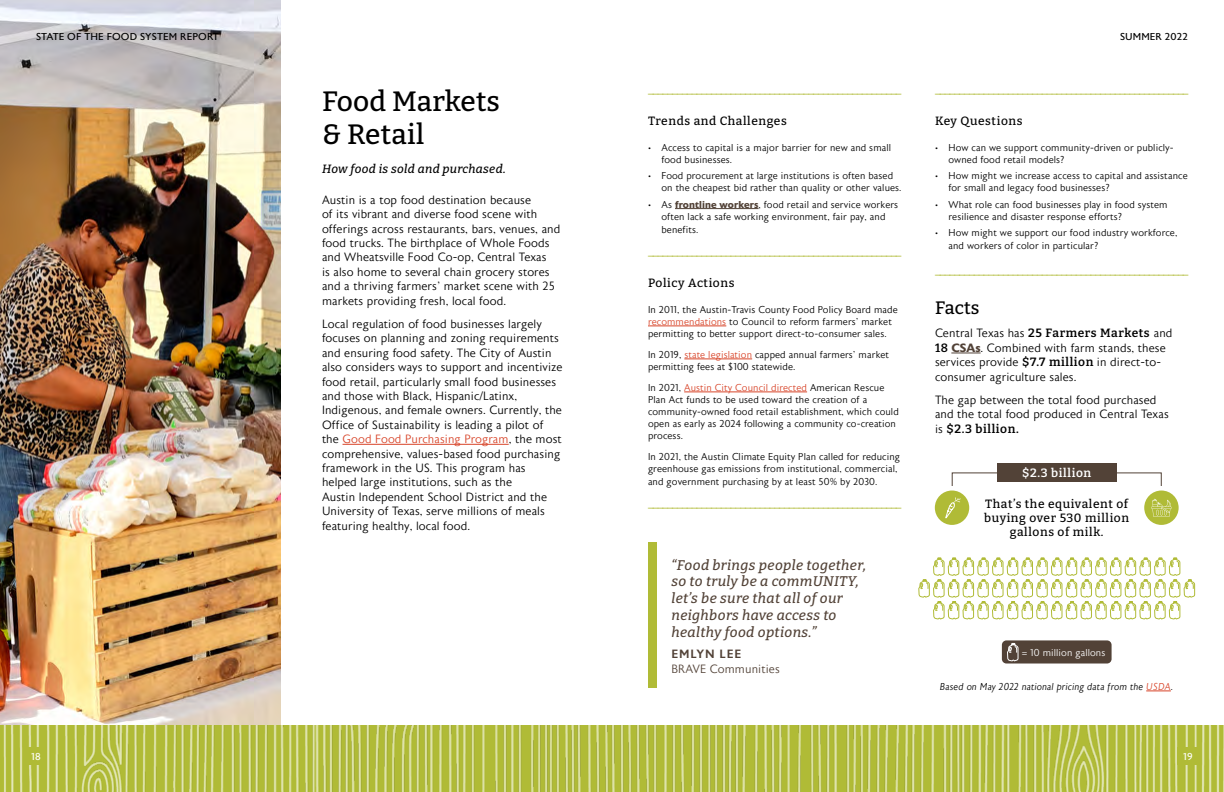
<style>
.page{position:relative;width:1224px;height:792px;background:#fff}
.page>*{position:absolute;margin:0;border:0;box-sizing:border-box;transform-origin:0 0}
.t1{font:100 28px/33.6px "Bitter";letter-spacing:.005em;color:#000}
.t2{font:100 18px "Bitter";color:#000}
.t3{font:italic 100 14px/16.8px "Bitter";letter-spacing:.025em;color:#524237}
.t4{font:300 12px/14.4px "Astoria Sans";letter-spacing:.01em;color:#000}
.t5{font:100 12px/14.4px "Bitter";letter-spacing:.05em;color:#000;text-align:center}
.t6{font:italic 100 12px "Bitter";letter-spacing:.025em;color:#000}
.t7{font:300 12px "Astoria Sans";letter-spacing:.01em;color:#524237}
.t8{font:100 12px "Bitter";letter-spacing:.05em;color:#fff}
.t9{font:500 12px "Astoria Sans";letter-spacing:.075em;color:#524237}
.t10{font:700 11px "Astoria Sans";color:#b0bb36}
.t11{font:300 10px/12px "Astoria Sans";letter-spacing:.01em;color:#000}
.t12{font:italic 300 10px "Astoria Sans";letter-spacing:.01em;color:#000}
.t13{font:10px "Astoria Sans";letter-spacing:.01em;color:#000}
.t14{font:300 10px "Astoria Sans";letter-spacing:.01em;color:#fff}
.t15{font:10px "Astoria Sans";color:#fff}
.s1{color:#d8452a}
.s2{font-weight:700;color:#524237}
.s3{color:#000101}
.s4{font-family:"Bitter";font-weight:100}
.s5{font-family:"Astoria Sans";font-weight:300}
</style>
<div class="page">
<img style="left:0;top:0;width:281px;height:726px">
<img style="left:0;top:726px;width:1224px;height:66px">
<hr style="left:343px;top:444px;width:166px;height:1px;background:#d8452a">
<div style="left:25px;top:747px;width:22px;height:18px;background:#b0bb36"></div>
<div style="left:1177px;top:747px;width:22px;height:18px;background:#b0bb36"></div>
<hr style="left:675px;top:208px;width:84px;height:1px;background:#524237">
<hr style="left:648px;top:326px;width:78px;height:1px;background:#d8452a">
<hr style="left:684px;top:359px;width:68px;height:1px;background:#d8452a">
<hr style="left:684px;top:392px;width:123px;height:1px;background:#d8452a">
<div style="left:648px;top:542px;width:8px;height:146px;background:#b0bb36"></div>
<hr style="left:951px;top:353px;width:30px;height:1px;background:#524237">
<div style="left:997px;top:463px;width:119px;height:19px;background:#524237"></div>
<div style="left:935px;top:491px;width:34px;height:34px;background:#b0bb36;border-radius:50%"></div>
<div style="left:1144px;top:491px;width:35px;height:34px;background:#b0bb36;border-radius:50%"></div>
<svg style="left:945px;top:497px;width:16px;height:21px"></svg>
<svg style="left:1151px;top:499px;width:20px;height:18px"></svg>
<svg style="left:1146px;top:691px;width:25px;height:1px"></svg>
<div style="left:1002px;top:640px;width:110px;height:24px;background:#524237;border-radius:4px"></div>
<svg style="left:918px;top:557px;width:277px;height:62px"></svg>
<svg style="left:1007px;top:640px;width:11px;height:21px"></svg>
<p class="t13" style="left:36px;top:31px;width:184px">STATE OF THE FOOD SYSTEM REPORT</p>
<p class="t15" style="left:31px;top:751px;width:11px">18</p>
<h1 class="t1" style="left:322px;top:84px;width:179px">Food Markets &amp; Retail</h1>
<p class="t6" style="left:322px;top:161px;width:185px">How food is sold and purchased.</p>
<p class="t4" style="left:322px;top:193px;width:240px">Austin is a top food destination because<br>of its vibrant and diverse food scene with offerings across restaurants, bars, venues, and food trucks. The birthplace of Whole Foods and Wheatsville Food Co-op, Central Texas<br>is also home to several chain grocery stores and a thriving farmers’ market scene with 25 markets providing fresh, local food.</p>
<p class="t4" style="left:322px;top:317px;width:242px">Local regulation of food businesses largely focuses on planning and zoning requirements and ensuring food safety. The City of Austin also considers ways to support and incentivize food retail, particularly small food businesses and those with Black, Hispanic/Latinx, Indigenous, and female owners. Currently, the Office of Sustainability is leading a pilot of the <span class="s1">Good Food Purchasing Program</span>, the most comprehensive, values-based food purchasing framework in the US. This program has helped large institutions, such as the<br>Austin Independent School District and the University of Texas, serve millions of meals featuring healthy, local food.</p>
<p class="t10" style="left:648px;top:83px;width:255px">____________________________________________________</p>
<p class="t5" style="left:648px;top:113px;width:140px">Trends and Challenges</p>
<p class="t11" style="left:662px;top:142px;width:231px;text-indent:-14px">• Access to capital is a major barrier for new and small food businesses.</p>
<p class="t11" style="left:662px;top:170px;width:242px;text-indent:-14px">• Food procurement at large institutions is often based on the cheapest bid rather than quality or other values.</p>
<p class="t11" style="left:648px;top:199px;width:252px;text-align:center">• As <span class="s2">frontline workers</span>, food retail and service workers often lack a safe working environment, fair pay, and</p>
<p class="t11" style="left:662px;top:224px;width:38px">benefits.</p>
<p class="t10" style="left:648px;top:245px;width:255px">____________________________________________________</p>
<p class="t5" style="left:648px;top:276px;width:88px">Policy Actions</p>
<p class="t11" style="left:648px;top:304px;width:251px">In 2011, the Austin-Travis County Food Policy Board made <span class="s1">recommendations</span> to Council to reform farmers’ market permitting to better support direct-to-consumer sales.</p>
<p class="t11" style="left:648px;top:349px;width:243px">In 2019, <span class="s1">state legislation</span> capped annual farmers’ market permitting fees at $100 statewide.</p>
<p class="t11" style="left:648px;top:382px;width:252px">In 2021, <span class="s1">Austin City Council directed</span> American Rescue Plan Act funds to be used toward the creation of a community-owned food retail establishment, which could open as early as 2024 following a community co-creation process.</p>
<p class="t11" style="left:648px;top:451px;width:254px">In 2021, the Austin Climate Equity Plan called for reducing greenhouse gas emissions from institutional, commercial,</p>
<p class="t11" style="left:648px;top:476px;width:231px">and government purchasing by at least 50% by 2030.</p>
<p class="t10" style="left:648px;top:497px;width:255px">____________________________________________________</p>
<h3 class="t3" style="left:671px;top:556px;width:196px">“Food brings people together, so to truly be a commUNITY, let’s be sure that all of our neighbors have access to healthy food options.”</h3>
<p class="t9" style="left:671px;top:647px;width:71px">EMLYN LEE</p>
<p class="t7" style="left:671px;top:662px;width:110px">BRAVE Communities</p>
<p class="t13" style="left:1120px;top:31px;width:69px">SUMMER <span class="s3">2022</span></p>
<p class="t10" style="left:935px;top:83px;width:255px">____________________________________________________</p>
<p class="t5" style="left:935px;top:113px;width:89px">Key Questions</p>
<p class="t11" style="left:949px;top:142px;width:227px;text-indent:-14px">• How can we support community-driven or publicly&shy;owned food retail models?</p>
<p class="t11" style="left:949px;top:170px;width:241px;text-indent:-14px">• How might we increase access to capital and assistance for small and legacy food businesses?</p>
<p class="t11" style="left:949px;top:199px;width:221px;text-indent:-14px">• What role can food businesses play in food system resilience and disaster response efforts?</p>
<p class="t11" style="left:949px;top:226px;width:230px;line-height:13.2px;text-indent:-14px">• How might we support our food industry workforce, and workers of color in particular?</p>
<p class="t10" style="left:935px;top:264px;width:255px">____________________________________________________</p>
<h2 class="t2" style="left:935px;top:296px;width:46px">Facts</h2>
<p class="t4" style="left:935px;top:327px;width:239px">Central Texas has <span class="s4">25 Farmers Markets</span> and <span class="s4">18</span> <span class="s2">CSAs</span>. Combined with farm stands, these services provide <span class="s4">$7.7 million</span> in direct-to&shy;consumer agriculture sales.</p>
<p class="t4" style="left:935px;top:393px;width:235px">The gap between the total food purchased and the total food produced in Central Texas</p>
<p class="t5" style="left:935px;top:421px;width:85px"><span class="s5">is</span> $2.3 billion.</p>
<p class="t8" style="left:1022px;top:465px;width:70px">$2.3 billion</p>
<p class="t5" style="left:984px;top:496px;width:146px">That’s the equivalent of buying over 530 million gallons of milk.</p>
<p class="t14" style="left:1022px;top:647px;width:85px">= 10 million gallons</p>
<p class="t12" style="left:940px;top:681px;width:235px">Based on May 2022 national pricing data from the <span class="s1">USDA</span>.</p>
<p class="t15" style="left:1183px;top:751px;width:11px">19</p>
</div>
